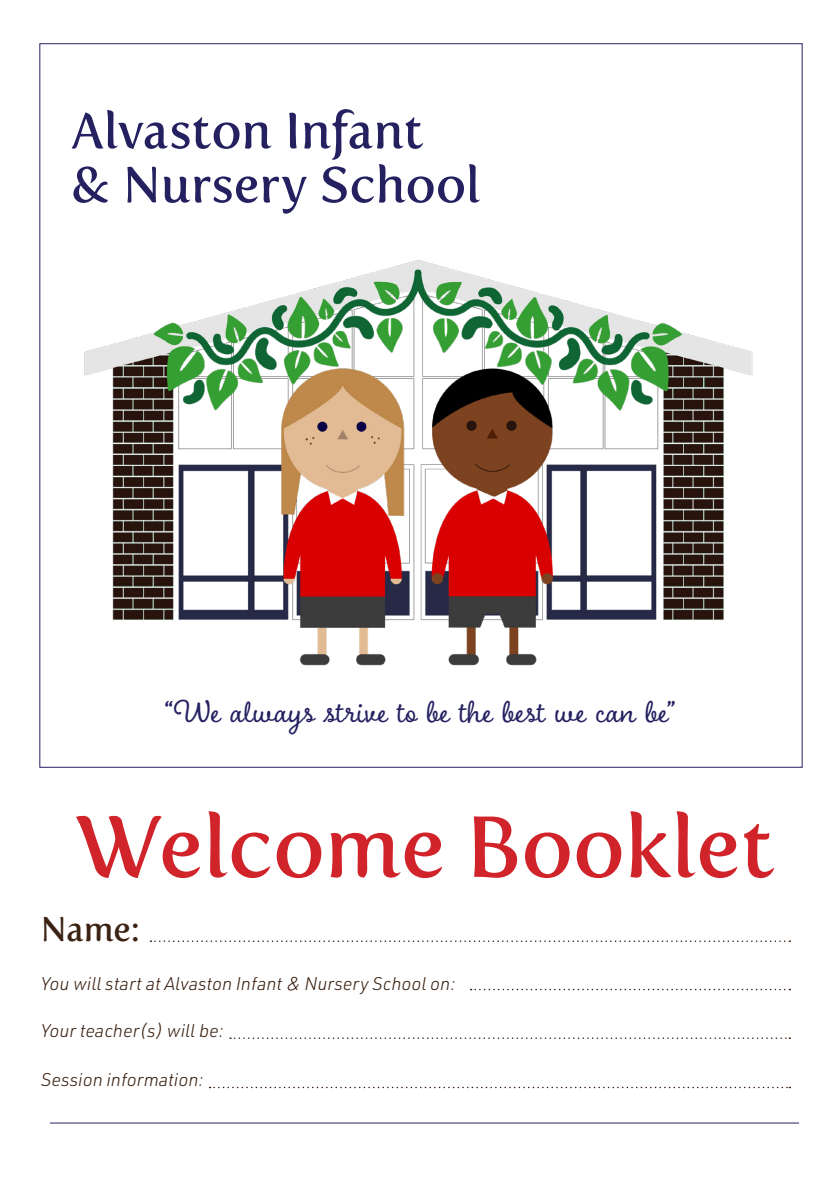
<style>
.page{position:relative;width:840px;height:1191px;background:#fff}
.page>*{position:absolute;margin:0;border:0;box-sizing:border-box;transform-origin:0 0}
.t1{font:86px "Fertigo Pro";color:#d1232a}
.t2{font:50px "Fertigo Pro";color:#252161}
.t3{font:34px "Boucherie Cursive";letter-spacing:.025em;color:#252161}
.t4{font:34px "Fertigo Pro";color:#3c2213}
.t5{font:italic 300 18px "URWDIN";color:#3c2213}
</style>
<div class="page">
<img style="left:84px;top:260px;width:669px;height:406px">
<svg style="left:150px;top:940px;width:639px;height:2px"></svg>
<hr style="left:50px;top:1122px;width:748px;height:1px;background:#252161">
<svg style="left:470px;top:988px;width:319px;height:2px"></svg>
<svg style="left:230px;top:1037px;width:559px;height:2px"></svg>
<svg style="left:209px;top:1086px;width:580px;height:2px"></svg>
<p class="t2" style="left:71px;top:102px;width:353px">Alvaston Infant</p>
<p class="t2" style="left:71px;top:156px;width:410px">&amp; Nursery School</p>
<p class="t3" style="left:165px;top:690px;width:511px">“We always strive to be the best we can be”</p>
<p class="t1" style="left:75px;top:796px;width:699px">Welcome Booklet</p>
<p class="t4" style="left:41px;top:909px;width:100px">Name:</p>
<p class="t5" style="left:41px;top:971px;width:416px">You will start at Alvaston Infant &amp; Nursery School on:</p>
<p class="t5" style="left:41px;top:1019px;width:184px">Your teacher(s) will be:</p>
<p class="t5" style="left:41px;top:1068px;width:164px">Session information:</p>
</div>
